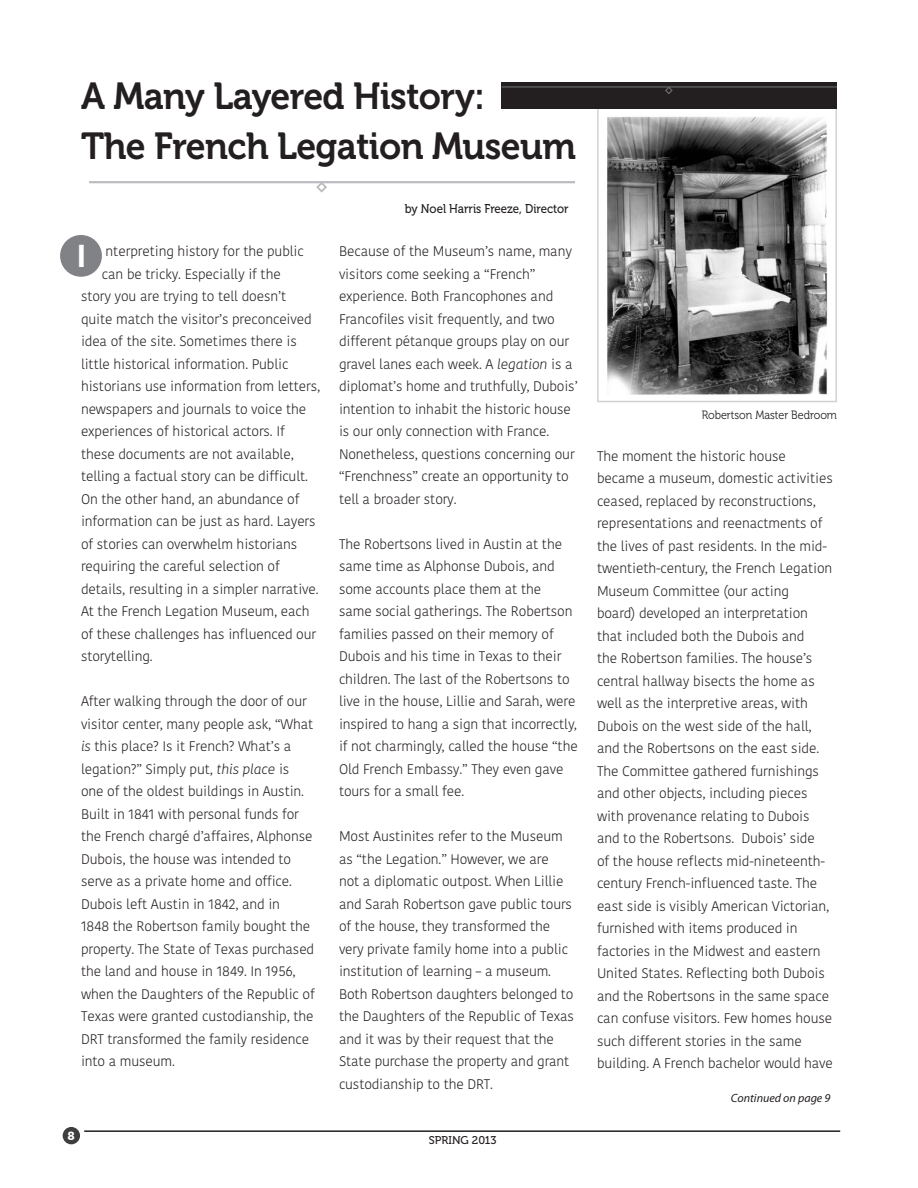
<style>
.page{position:relative;width:918px;height:1188px;background:#fff}
.page>*{position:absolute;margin:0;border:0;box-sizing:border-box;transform-origin:0 0}
.Heads_Museo_25_black{font:37.5px/49.5px "Museo 700";letter-spacing:-.015em;color:#231f20;scale:.95 1}
._2nd_Heads_Museo_18{font:700 30px "Benton Sans";color:#fff;scale:.95 1}
.Body_Copy_KOH{font:300 13.8px/22.5px "Kohinoor";letter-spacing:-.01em;color:#231f20}
.Author{font:12.75px "Museo 500";color:#231f20;scale:.9 1}
.Photo_Caption_Museo{font:12px "Museo 300";color:#231f20;scale:.9 1}
.continued_page{font:italic 12px "Myriad Pro";color:#231f20}
.t1{font:12px "Humanist 777 BT Black B";color:#fff}
.t2{font:11.25px "Museo 500";color:#231f20}
.s1{font-style:italic}
</style>
<div class="page">
<img style="left:607px;top:116px;width:221px;height:279px">
<div style="left:597px;top:107px;width:240px;height:295px;border:2px solid #d1d2d4"></div>
<div style="left:63px;top:1127px;width:17px;height:17px;background:#3e3e3f;border-radius:50%"></div>
<hr style="left:84px;top:1130px;width:756px;height:2px;background:#231f20">
<div style="left:501px;top:82px;width:336px;height:27px;background:#231f20"></div>
<hr style="left:502px;top:86px;width:335px;height:2px;background:#6c6d70">
<hr style="left:89px;top:181px;width:486px;height:2px;background:#bcbdc0">
<svg style="left:664px;top:86px;width:10px;height:8px"></svg>
<svg style="left:315px;top:183px;width:13px;height:10px"></svg>
<div style="left:60px;top:235px;width:42px;height:42px;background:#808285;border-radius:50%"></div>
<p class="Heads_Museo_25_black" style="left:81px;top:72px;width:523px">A Many Layered History:<br>The French Legation Museum</p>
<p class="Author" style="left:405px;top:201px;width:184px">by Noel Harris Freeze, Director</p>
<p class="_2nd_Heads_Museo_18" style="left:77px;top:239px;width:11px">I</p>
<p class="Body_Copy_KOH" style="left:106px;top:240px;width:200px">nterpreting history for the public</p>
<p class="Body_Copy_KOH" style="left:102px;top:263px;width:180px">can be tricky. Especially if the</p>
<p class="Body_Copy_KOH" style="left:81px;top:285px;width:207px">story you are trying to tell doesn’t</p>
<p class="Body_Copy_KOH" style="left:81px;top:308px;width:232px">quite match the visitor’s preconceived</p>
<p class="Body_Copy_KOH" style="left:81px;top:330px;width:217px">idea of the site. Sometimes there is</p>
<p class="Body_Copy_KOH" style="left:81px;top:353px;width:209px">little historical information. Public</p>
<p class="Body_Copy_KOH" style="left:81px;top:375px;width:241px">historians use information from letters,</p>
<p class="Body_Copy_KOH" style="left:81px;top:398px;width:227px">newspapers and journals to voice the</p>
<p class="Body_Copy_KOH" style="left:81px;top:420px;width:205px">experiences of historical actors. If</p>
<p class="Body_Copy_KOH" style="left:81px;top:443px;width:214px">these documents are not available,</p>
<p class="Body_Copy_KOH" style="left:81px;top:465px;width:229px">telling a factual story can be difficult.</p>
<p class="Body_Copy_KOH" style="left:81px;top:488px;width:220px">On the other hand, an abundance of</p>
<p class="Body_Copy_KOH" style="left:81px;top:510px;width:236px">information can be just as hard. Layers</p>
<p class="Body_Copy_KOH" style="left:81px;top:533px;width:218px">of stories can overwhelm historians</p>
<p class="Body_Copy_KOH" style="left:81px;top:555px;width:200px">requiring the careful selection of</p>
<p class="Body_Copy_KOH" style="left:81px;top:578px;width:239px">details, resulting in a simpler narrative.</p>
<p class="Body_Copy_KOH" style="left:81px;top:600px;width:230px">At the French Legation Museum, each</p>
<p class="Body_Copy_KOH" style="left:81px;top:623px;width:237px">of these challenges has influenced our</p>
<p class="Body_Copy_KOH" style="left:81px;top:645px;width:73px">storytelling.</p>
<p class="Body_Copy_KOH" style="left:81px;top:690px;width:235px">After walking through the door of our visitor center, many people ask, “What <span class="s1">is</span> this place? Is it French? What’s a legation?” Simply put, <span class="s1">this place</span> is one of the oldest buildings in Austin.<br>Built in 1841 with personal funds for the French chargé d’affaires, Alphonse Dubois, the house was intended to serve as a private home and office.<br>Dubois left Austin in 1842, and in<br>1848 the Robertson family bought the property. The State of Texas purchased the land and house in 1849. In 1956, when the Daughters of the Republic of Texas were granted custodianship, the DRT transformed the family residence into a museum.</p>
<p class="Body_Copy_KOH" style="left:339px;top:240px;width:240px">Because of the Museum’s name, many visitors come seeking a “French” experience. Both Francophones and Francofiles visit frequently, and two different pétanque groups play on our gravel lanes each week. A <span class="s1">legation</span> is a diplomat’s home and truthfully, Dubois’ intention to inhabit the historic house is our only connection with France.<br>Nonetheless, questions concerning our “Frenchness” create an opportunity to tell a broader story.</p>
<p class="Body_Copy_KOH" style="left:339px;top:533px;width:240px">The Robertsons lived in Austin at the same time as Alphonse Dubois, and some accounts place them at the<br>same social gatherings. The Robertson families passed on their memory of Dubois and his time in Texas to their children. The last of the Robertsons to live in the house, Lillie and Sarah, were inspired to hang a sign that incorrectly, if not charmingly, called the house “the Old French Embassy.” They even gave tours for a small fee.</p>
<p class="Body_Copy_KOH" style="left:339px;top:825px;width:236px">Most Austinites refer to the Museum as “the Legation.” However, we are<br>not a diplomatic outpost. When Lillie and Sarah Robertson gave public tours of the house, they transformed the very private family home into a public institution of learning – a museum.<br>Both Robertson daughters belonged to the Daughters of the Republic of Texas and it was by their request that the State purchase the property and grant custodianship to the DRT.</p>
<p class="t1" style="left:67px;top:1128px;width:9px">8</p>
<p class="t2" style="left:429px;top:1134px;width:69px">SPRING 2013</p>
<p class="Photo_Caption_Museo" style="left:702px;top:409px;width:152px">Robertson Master Bedroom</p>
<p class="Body_Copy_KOH" style="left:597px;top:445px;width:238px">The moment the historic house became a museum, domestic activities ceased, replaced by reconstructions, representations and reenactments of the lives of past residents. In the mid&shy;twentieth-century, the French Legation Museum Committee (our acting<br>board) developed an interpretation that included both the Dubois and<br>the Robertson families. The house’s central hallway bisects the home as well as the interpretive areas, with Dubois on the west side of the hall, and the Robertsons on the east side.<br>The Committee gathered furnishings and other objects, including pieces with provenance relating to Dubois and to the Robertsons. Dubois’ side<br>of the house reflects mid-nineteenth&shy;century French-influenced taste. The east side is visibly American Victorian, furnished with items produced in factories in the Midwest and eastern United States. Reflecting both Dubois and the Robertsons in the same space can confuse visitors. Few homes house such different stories in the same building. A French bachelor would have</p>
<p class="continued_page" style="left:731px;top:1091px;width:101px">Continued on page 9</p>
</div>
